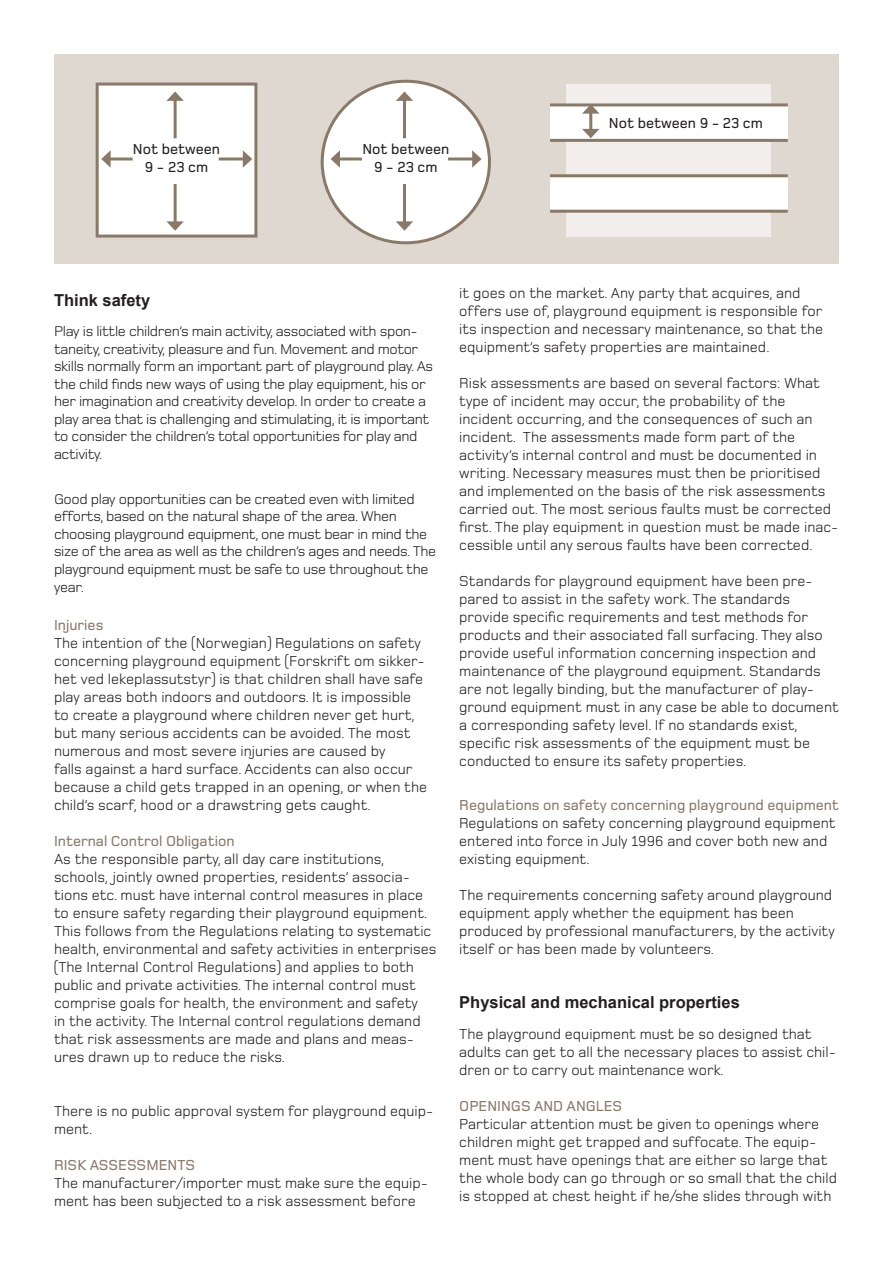
<style>
.page{position:relative;width:893px;height:1263px;background:#fff}
.page>*{position:absolute;margin:0;border:0;box-sizing:border-box;transform-origin:0 0}
.Overskrift_2{font:700 16.5px "Arial";color:#231f20}
.Brødtekst{font:15px/18px "Foundry Monoline";color:#231f20}
.Tittel2{font:500 15px "Foundry Monoline";color:#8a7966}
.Brødtekst-2{font:500 15px "Foundry Monoline";color:#231f20}
.Brødtekst-3{font:14.55px/17.5px "Foundry Monoline";letter-spacing:-.025em;color:#231f20}
</style>
<div class="page">
<div style="left:54px;top:54px;width:785px;height:209px;background:#ded8d0"></div>
<div style="left:322px;top:81px;width:167px;height:162px;background:#fff;border-radius:50%"></div>
<div style="left:566px;top:84px;width:204px;height:152px;background:#f1eeeb"></div>
<div style="left:550px;top:106px;width:238px;height:34px;background:#fff"></div>
<div style="left:550px;top:177px;width:238px;height:34px;background:#fff"></div>
<div style="left:96px;top:83px;width:161px;height:155px;background:#fff;border:3px solid #8a7966"></div>
<hr style="left:174px;top:98px;width:3px;height:40px;background:#8a7966">
<svg style="left:166px;top:91px;width:18px;height:10px"></svg>
<hr style="left:174px;top:184px;width:3px;height:40px;background:#8a7966">
<svg style="left:166px;top:221px;width:18px;height:10px"></svg>
<hr style="left:108px;top:157px;width:25px;height:3px;background:#8a7966">
<svg style="left:101px;top:150px;width:10px;height:18px"></svg>
<hr style="left:219px;top:157px;width:26px;height:3px;background:#8a7966">
<svg style="left:243px;top:150px;width:9px;height:18px"></svg>
<hr style="left:403px;top:98px;width:3px;height:40px;background:#8a7966">
<svg style="left:396px;top:91px;width:17px;height:10px"></svg>
<hr style="left:403px;top:184px;width:3px;height:40px;background:#8a7966">
<svg style="left:396px;top:221px;width:17px;height:10px"></svg>
<hr style="left:337px;top:157px;width:25px;height:3px;background:#8a7966">
<svg style="left:331px;top:150px;width:9px;height:18px"></svg>
<hr style="left:448px;top:157px;width:27px;height:3px;background:#8a7966">
<svg style="left:472px;top:150px;width:10px;height:18px"></svg>
<hr style="left:550px;top:103px;width:238px;height:3px;background:#8a7966">
<hr style="left:550px;top:139px;width:238px;height:3px;background:#8a7966">
<hr style="left:550px;top:174px;width:238px;height:3px;background:#8a7966">
<hr style="left:550px;top:210px;width:238px;height:3px;background:#8a7966">
<hr style="left:589px;top:111px;width:3px;height:21px;background:#8a7966">
<svg style="left:582px;top:106px;width:17px;height:8px"></svg>
<svg style="left:582px;top:129px;width:17px;height:9px"></svg>
<p class="Brødtekst-2" style="left:133px;top:141px;width:89px">Not between</p>
<p class="Brødtekst-2" style="left:145px;top:159px;width:65px">9 - 23 cm</p>
<p class="Brødtekst-2" style="left:362px;top:141px;width:89px">Not between</p>
<p class="Brødtekst-2" style="left:374px;top:159px;width:65px">9 - 23 cm</p>
<p class="Brødtekst-2" style="left:609px;top:115px;width:155px">Not between 9 - 23 cm</p>
<p class="Overskrift_2" style="left:54px;top:289px;width:98px">Think safety</p>
<p class="Brødtekst-3" style="left:54px;top:322px;width:381px">Play is little children’s main activity, associated with spon&shy;taneity, creativity, pleasure and fun. Movement and motor skills normally form an important part of playground play. As the child finds new ways of using the play equipment, his or her imagination and creativity develop. In order to create a play area that is challenging and stimulating, it is important to consider the children’s total opportunities for play and activity.</p>
<p class="Brødtekst-3" style="left:54px;top:490px;width:384px">Good play opportunities can be created even with limited efforts, based on the natural shape of the area. When choosing playground equipment, one must bear in mind the size of the area as well as the children’s ages and needs. The playground equipment must be safe to use throughout the year.</p>
<p class="Tittel2" style="left:54px;top:617px;width:51px">Injuries</p>
<p class="Brødtekst" style="left:54px;top:634px;width:375px">The intention of the (Norwegian) Regulations on safety concerning playground equipment (Forskrift om sikker&shy;het ved lekeplassutstyr) is that children shall have safe play areas both indoors and outdoors. It is impossible to create a playground where children never get hurt, but many serious accidents can be avoided. The most numerous and most severe injuries are caused by<br>falls against a hard surface. Accidents can also occur because a child gets trapped in an opening, or when the child’s scarf, hood or a drawstring gets caught.</p>
<p class="Tittel2" style="left:54px;top:833px;width:182px">Internal Control Obligation</p>
<p class="Brødtekst" style="left:54px;top:850px;width:384px">As the responsible party, all day care institutions, schools, jointly owned properties, residents’ associa&shy;tions etc. must have internal control measures in place to ensure safety regarding their playground equipment.<br>This follows from the Regulations relating to systematic health, environmental and safety activities in enterprises (The Internal Control Regulations) and applies to both public and private activities. The internal control must comprise goals for health, the environment and safety<br>in the activity. The Internal control regulations demand that risk assessments are made and plans and meas&shy;ures drawn up to reduce the risks.</p>
<p class="Brødtekst" style="left:54px;top:1102px;width:381px">There is no public approval system for playground equip&shy;ment.</p>
<p class="Tittel2" style="left:54px;top:1157px;width:143px">RISK ASSESSMENTS</p>
<p class="Brødtekst" style="left:54px;top:1174px;width:376px">The manufacturer/importer must make sure the equip&shy;ment has been subjected to a risk assessment before</p>
<p class="Brødtekst" style="left:459px;top:284px;width:366px">it goes on the market. Any party that acquires, and offers use of, playground equipment is responsible for its inspection and necessary maintenance, so that the equipment’s safety properties are maintained.</p>
<p class="Brødtekst" style="left:459px;top:374px;width:381px">Risk assessments are based on several factors: What type of incident may occur, the probability of the incident occurring, and the consequences of such an incident. The assessments made form part of the activity’s internal control and must be documented in writing. Necessary measures must then be prioritised and implemented on the basis of the risk assessments carried out. The most serious faults must be corrected first. The play equipment in question must be made inac&shy;cessible until any serous faults have been corrected.</p>
<p class="Brødtekst" style="left:459px;top:572px;width:381px">Standards for playground equipment have been pre&shy;pared to assist in the safety work. The standards provide specific requirements and test methods for products and their associated fall surfacing. They also provide useful information concerning inspection and maintenance of the playground equipment. Standards are not legally binding, but the manufacturer of play&shy;ground equipment must in any case be able to document a corresponding safety level. If no standards exist, specific risk assessments of the equipment must be conducted to ensure its safety properties.</p>
<p class="Tittel2" style="left:459px;top:797px;width:381px">Regulations on safety concerning playground equipment</p>
<p class="Brødtekst" style="left:459px;top:814px;width:378px">Regulations on safety concerning playground equipment entered into force in July 1996 and cover both new and existing equipment.</p>
<p class="Brødtekst" style="left:459px;top:886px;width:377px">The requirements concerning safety around playground equipment apply whether the equipment has been produced by professional manufacturers, by the activity itself or has been made by volunteers.</p>
<p class="Overskrift_2" style="left:459px;top:991px;width:282px">Physical and mechanical properties</p>
<p class="Brødtekst" style="left:459px;top:1025px;width:378px">The playground equipment must be so designed that adults can get to all the necessary places to assist chil&shy;dren or to carry out maintenance work.</p>
<p class="Tittel2" style="left:459px;top:1097px;width:165px">OPENINGS AND ANGLES</p>
<p class="Brødtekst" style="left:459px;top:1115px;width:379px">Particular attention must be given to openings where children might get trapped and suffocate. The equip&shy;ment must have openings that are either so large that the whole body can go through or so small that the child is stopped at chest height if he/she slides through with</p>
</div>
